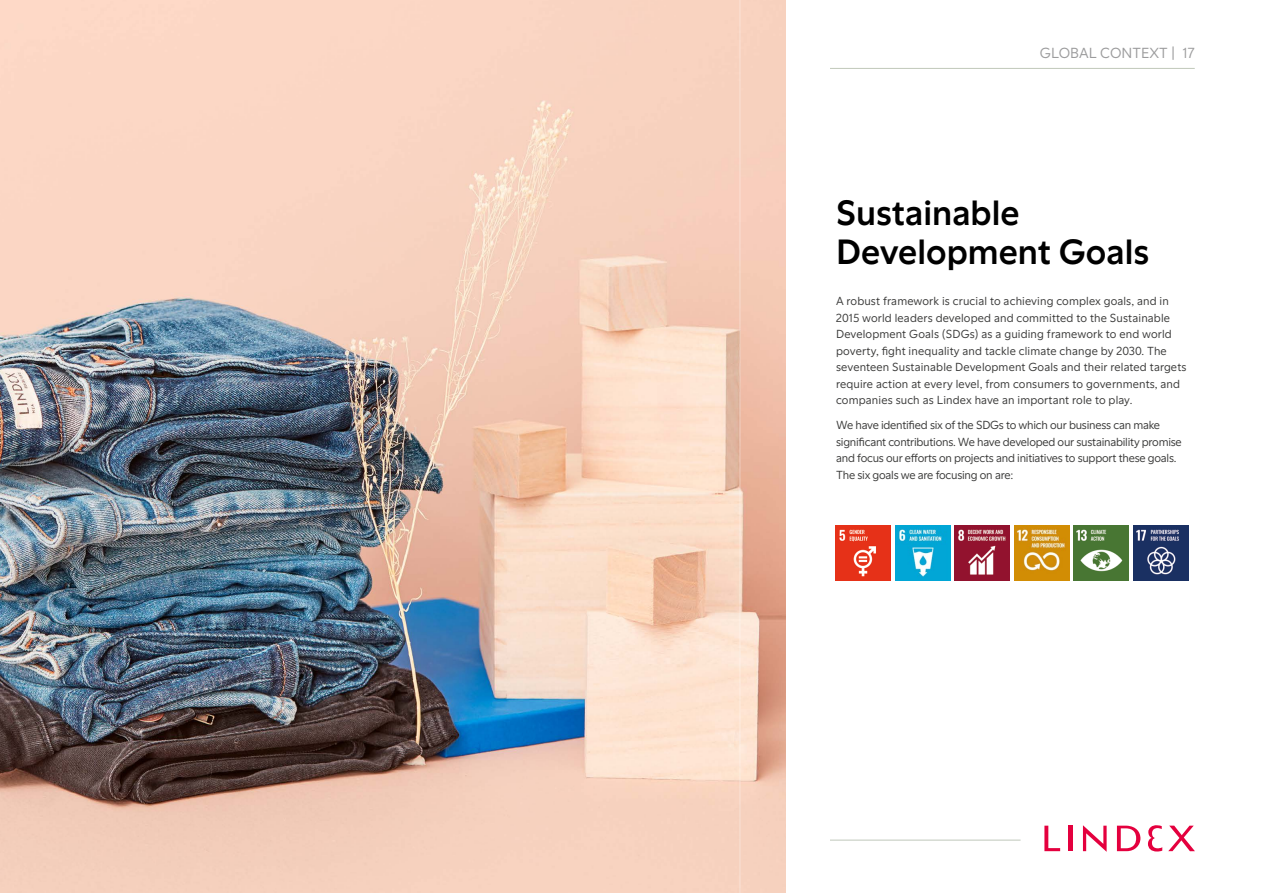
<style>
.page{position:relative;width:1263px;height:893px;background:#fff}
.page>*{position:absolute;margin:0;border:0;box-sizing:border-box;transform-origin:0 0}
.t1{font:600 36px/39px "Lindex Sans";color:#000}
.t2{font:15px "Lindex Sans";color:#9c9c9d}
.t3{font:12px/16.5px "Lindex Sans";letter-spacing:.01em;color:#3a3a39}
.t4{font:12px/16.5px "Lindex Sans";letter-spacing:-.02em;color:#3a3a39}
</style>
<div class="page">
<svg style="left:1044px;top:826px;width:16px;height:25px"></svg>
<hr style="left:1069px;top:826px;width:4px;height:25px;background:#e4003e">
<svg style="left:1083px;top:825px;width:23px;height:27px"></svg>
<svg style="left:1117px;top:826px;width:23px;height:25px"></svg>
<svg style="left:1168px;top:826px;width:27px;height:25px"></svg>
<svg style="left:1148px;top:825px;width:14px;height:26px"></svg>
<hr style="left:68px;top:68px;width:1127px;height:1px;background:#c0c8ba">
<hr style="left:68px;top:840px;width:952px;height:1px;background:#c0c8ba">
<img style="left:835px;top:526px;width:55px;height:55px">
<img style="left:895px;top:526px;width:55px;height:55px">
<img style="left:1014px;top:526px;width:55px;height:55px">
<img style="left:955px;top:526px;width:55px;height:55px">
<img style="left:1074px;top:526px;width:55px;height:55px">
<img style="left:1133px;top:526px;width:55px;height:55px">
<img style="left:0;top:0;width:786px;height:893px">
<div style="left:786px;top:0;width:44px;height:893px;background:#fff"></div>
<hr style="left:739px;top:0;width:2px;height:893px;background:#fff">
<p class="t2" style="left:1040px;top:44px;width:156px">GLOBAL CONTEXT | 17</p>
<h1 class="t1" style="left:836px;top:193px;width:314px">Sustainable<br>Development Goals</h1>
<p class="t3" style="left:836px;top:293px;width:352px">A robust framework is crucial to achieving complex goals, and in 2015 world leaders developed and committed to the Sustainable Development Goals (SDGs) as a guiding framework to end world poverty, fight inequality and tackle climate change by 2030. The seventeen Sustainable Development Goals and their related targets require action at every level, from consumers to governments, and companies such as Lindex have an important role to play.</p>
<p class="t4" style="left:836px;top:417px;width:347px">We have identified six of the SDGs to which our business can make significant contributions. We have developed our sustainability promise and focus our efforts on projects and initiatives to support these goals.<br>The six goals we are focusing on are:</p>
</div>
